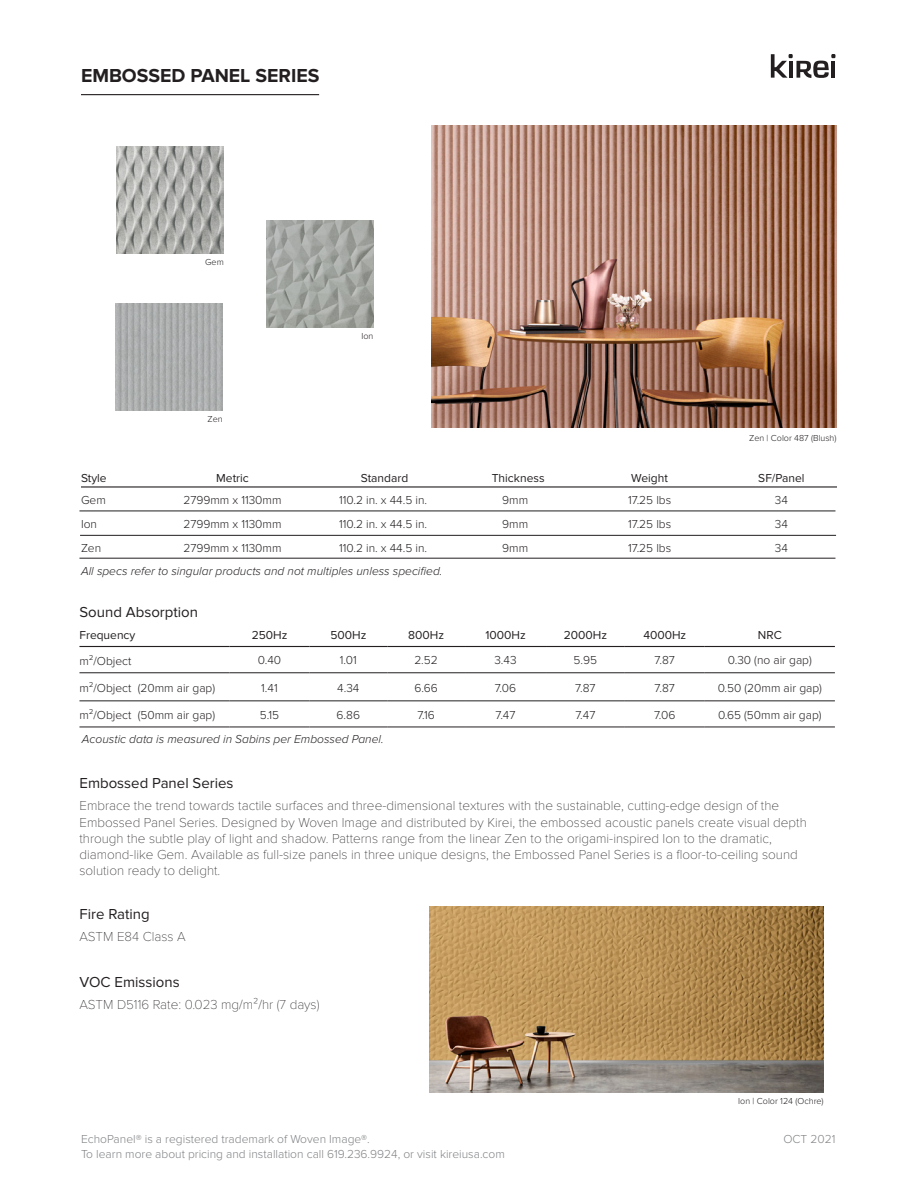
<style>
.page{position:relative;width:918px;height:1188px;background:#fff}
.page>*{position:absolute;margin:0;border:0;box-sizing:border-box;transform-origin:0 0}
.t1{font:700 19.5px "Proxima Nova";color:#231f20}
.Subhead{font:15px "Proxima Nova";color:#231f20}
.Text{font:100 13.5px "Proxima Nova T";color:#231f20}
.t2{font:300 12px "Proxima Nova";color:#231f20}
.t3{font:300 12px/14.4px "Proxima Nova";color:#808285}
.t4{font:italic 300 12px "Proxima Nova";color:#231f20}
.t5{font:12px "Proxima Nova";color:#231f20}
.t6{font:300 9px "Proxima Nova";color:#231f20}
</style>
<div class="page">
<svg style="left:771px;top:54px;width:64px;height:24px"></svg>
<img style="left:430px;top:907px;width:394px;height:186px">
<img style="left:431px;top:126px;width:406px;height:301px">
<img style="left:116px;top:147px;width:107px;height:107px">
<img style="left:266px;top:220px;width:107px;height:107px">
<img style="left:116px;top:304px;width:107px;height:107px">
<hr style="left:81px;top:486px;width:756px;height:2px;background:#231f20">
<hr style="left:79px;top:558px;width:756px;height:1px;background:#231f20">
<hr style="left:79px;top:511px;width:756px;height:1px;background:#231f20">
<hr style="left:80px;top:535px;width:756px;height:1px;background:#231f20">
<hr style="left:81px;top:94px;width:238px;height:1px;background:#231f20">
<hr style="left:79px;top:646px;width:151px;height:1px;background:#231f20">
<hr style="left:230px;top:646px;width:80px;height:1px;background:#231f20">
<hr style="left:310px;top:646px;width:77px;height:1px;background:#231f20">
<hr style="left:387px;top:646px;width:78px;height:1px;background:#231f20">
<hr style="left:465px;top:646px;width:81px;height:1px;background:#231f20">
<hr style="left:546px;top:646px;width:79px;height:1px;background:#231f20">
<hr style="left:625px;top:646px;width:80px;height:1px;background:#231f20">
<hr style="left:705px;top:646px;width:130px;height:1px;background:#231f20">
<hr style="left:79px;top:673px;width:151px;height:1px;background:#231f20">
<hr style="left:230px;top:673px;width:80px;height:1px;background:#231f20">
<hr style="left:310px;top:673px;width:77px;height:1px;background:#231f20">
<hr style="left:387px;top:673px;width:78px;height:1px;background:#231f20">
<hr style="left:465px;top:673px;width:81px;height:1px;background:#231f20">
<hr style="left:546px;top:673px;width:79px;height:1px;background:#231f20">
<hr style="left:625px;top:673px;width:80px;height:1px;background:#231f20">
<hr style="left:705px;top:673px;width:130px;height:1px;background:#231f20">
<hr style="left:79px;top:701px;width:151px;height:1px;background:#231f20">
<hr style="left:230px;top:701px;width:80px;height:1px;background:#231f20">
<hr style="left:310px;top:701px;width:77px;height:1px;background:#231f20">
<hr style="left:387px;top:701px;width:78px;height:1px;background:#231f20">
<hr style="left:465px;top:701px;width:81px;height:1px;background:#231f20">
<hr style="left:546px;top:701px;width:79px;height:1px;background:#231f20">
<hr style="left:625px;top:701px;width:80px;height:1px;background:#231f20">
<hr style="left:705px;top:701px;width:130px;height:1px;background:#231f20">
<hr style="left:79px;top:727px;width:151px;height:1px;background:#231f20">
<hr style="left:230px;top:727px;width:80px;height:1px;background:#231f20">
<hr style="left:310px;top:727px;width:77px;height:1px;background:#231f20">
<hr style="left:387px;top:727px;width:78px;height:1px;background:#231f20">
<hr style="left:465px;top:727px;width:81px;height:1px;background:#231f20">
<hr style="left:546px;top:727px;width:79px;height:1px;background:#231f20">
<hr style="left:625px;top:727px;width:80px;height:1px;background:#231f20">
<hr style="left:705px;top:727px;width:130px;height:1px;background:#231f20">
<p class="t1" style="left:81px;top:64px;width:240px">EMBOSSED PANEL SERIES</p>
<p class="t6" style="left:205px;top:257px;width:20px">Gem</p>
<p class="t6" style="left:208px;top:414px;width:17px">Zen</p>
<p class="t6" style="left:361px;top:331px;width:14px">Ion</p>
<p class="t6" style="left:749px;top:433px;width:89px">Zen | Color 487 (Blush)</p>
<p class="t5" style="left:81px;top:471px;width:27px">Style</p>
<p class="t5" style="left:216px;top:471px;width:34px">Metric</p>
<p class="t5" style="left:361px;top:471px;width:49px">Standard</p>
<p class="t5" style="left:492px;top:471px;width:54px">Thickness</p>
<p class="t5" style="left:631px;top:471px;width:38px">Weight</p>
<p class="t5" style="left:758px;top:471px;width:48px">SF/Panel</p>
<p class="t2" style="left:81px;top:493px;width:26px">Gem</p>
<p class="t2" style="left:183px;top:493px;width:100px">2799mm x 1130mm</p>
<p class="t2" style="left:339px;top:493px;width:89px">110.2 in. x 44.5 in.</p>
<p class="t2" style="left:502px;top:493px;width:27px">9mm</p>
<p class="t2" style="left:628px;top:493px;width:45px">17.25 lbs</p>
<p class="t2" style="left:775px;top:493px;width:15px">34</p>
<p class="t2" style="left:81px;top:517px;width:18px">Ion</p>
<p class="t2" style="left:183px;top:517px;width:100px">2799mm x 1130mm</p>
<p class="t2" style="left:339px;top:517px;width:89px">110.2 in. x 44.5 in.</p>
<p class="t2" style="left:502px;top:517px;width:27px">9mm</p>
<p class="t2" style="left:628px;top:517px;width:45px">17.25 lbs</p>
<p class="t2" style="left:775px;top:517px;width:15px">34</p>
<p class="t2" style="left:81px;top:541px;width:22px">Zen</p>
<p class="t2" style="left:183px;top:541px;width:100px">2799mm x 1130mm</p>
<p class="t2" style="left:339px;top:541px;width:89px">110.2 in. x 44.5 in.</p>
<p class="t2" style="left:502px;top:541px;width:27px">9mm</p>
<p class="t2" style="left:628px;top:541px;width:45px">17.25 lbs</p>
<p class="t2" style="left:775px;top:541px;width:15px">34</p>
<p class="t4" style="left:81px;top:564px;width:363px">All specs refer to singular products and not multiples unless specified.</p>
<p class="Subhead" style="left:79px;top:603px;width:120px">Sound Absorption</p>
<p class="t5" style="left:79px;top:628px;width:57px">Frequency</p>
<p class="t5" style="left:252px;top:628px;width:37px">250Hz</p>
<p class="t5" style="left:330px;top:628px;width:37px">500Hz</p>
<p class="t5" style="left:408px;top:628px;width:37px">800Hz</p>
<p class="t5" style="left:485px;top:628px;width:42px">1000Hz</p>
<p class="t5" style="left:564px;top:628px;width:45px">2000Hz</p>
<p class="t5" style="left:643px;top:628px;width:44px">4000Hz</p>
<p class="t5" style="left:758px;top:628px;width:25px">NRC</p>
<p class="t2" style="left:79px;top:654px;width:54px">m²/Object</p>
<p class="t2" style="left:258px;top:653px;width:25px">0.40</p>
<p class="t2" style="left:340px;top:653px;width:18px">1.01</p>
<p class="t2" style="left:414px;top:653px;width:25px">2.52</p>
<p class="t2" style="left:494px;top:653px;width:24px">3.43</p>
<p class="t2" style="left:574px;top:653px;width:25px">5.95</p>
<p class="t2" style="left:655px;top:653px;width:22px">7.87</p>
<p class="t2" style="left:728px;top:653px;width:85px">0.30 (no air gap)</p>
<p class="t2" style="left:79px;top:681px;width:137px">m²/Object (20mm air gap)</p>
<p class="t2" style="left:261px;top:681px;width:18px">1.41</p>
<p class="t2" style="left:337px;top:681px;width:24px">4.34</p>
<p class="t2" style="left:415px;top:681px;width:25px">6.66</p>
<p class="t2" style="left:495px;top:681px;width:23px">7.06</p>
<p class="t2" style="left:575px;top:681px;width:22px">7.87</p>
<p class="t2" style="left:655px;top:681px;width:22px">7.87</p>
<p class="t2" style="left:718px;top:681px;width:106px">0.50 (20mm air gap)</p>
<p class="t2" style="left:79px;top:708px;width:137px">m²/Object (50mm air gap)</p>
<p class="t2" style="left:260px;top:708px;width:21px">5.15</p>
<p class="t2" style="left:337px;top:708px;width:25px">6.86</p>
<p class="t2" style="left:417px;top:708px;width:19px">7.16</p>
<p class="t2" style="left:496px;top:708px;width:21px">7.47</p>
<p class="t2" style="left:575px;top:708px;width:21px">7.47</p>
<p class="t2" style="left:654px;top:708px;width:23px">7.06</p>
<p class="t2" style="left:718px;top:708px;width:105px">0.65 (50mm air gap)</p>
<p class="t4" style="left:82px;top:733px;width:303px">Acoustic data is measured in Sabins per Embossed Panel.</p>
<p class="Subhead" style="left:79px;top:774px;width:156px">Embossed Panel Series</p>
<p class="Text" style="left:79px;top:798px;width:701px">Embrace the trend towards tactile surfaces and three-dimensional textures with the sustainable, cutting-edge design of the</p>
<p class="Text" style="left:79px;top:814px;width:729px">Embossed Panel Series. Designed by Woven Image and distributed by Kirei, the embossed acoustic panels create visual depth</p>
<p class="Text" style="left:79px;top:831px;width:694px">through the subtle play of light and shadow. Patterns range from the linear Zen to the origami-inspired Ion to the dramatic,</p>
<p class="Text" style="left:79px;top:847px;width:720px">diamond-like Gem. Available as full-size panels in three unique designs, the Embossed Panel Series is a floor-to-ceiling sound</p>
<p class="Text" style="left:79px;top:863px;width:142px">solution ready to delight.</p>
<p class="Subhead" style="left:79px;top:905px;width:72px">Fire Rating</p>
<p class="Text" style="left:79px;top:929px;width:108px">ASTM E84 Class A</p>
<p class="Subhead" style="left:79px;top:973px;width:102px">VOC Emissions</p>
<p class="Text" style="left:79px;top:997px;width:242px">ASTM D5116 Rate: 0.023 mg/m²/hr (7 days)</p>
<p class="t6" style="left:738px;top:1096px;width:87px">Ion | Color 124 (Ochre)</p>
<p class="t3" style="left:81px;top:1132px;width:425px">EchoPanel® is a registered trademark of Woven Image®.<br>To learn more about pricing and installation call 619.236.9924, or visit kireiusa.com</p>
<p class="t3" style="left:783px;top:1132px;width:54px">OCT 2021</p>
</div>
